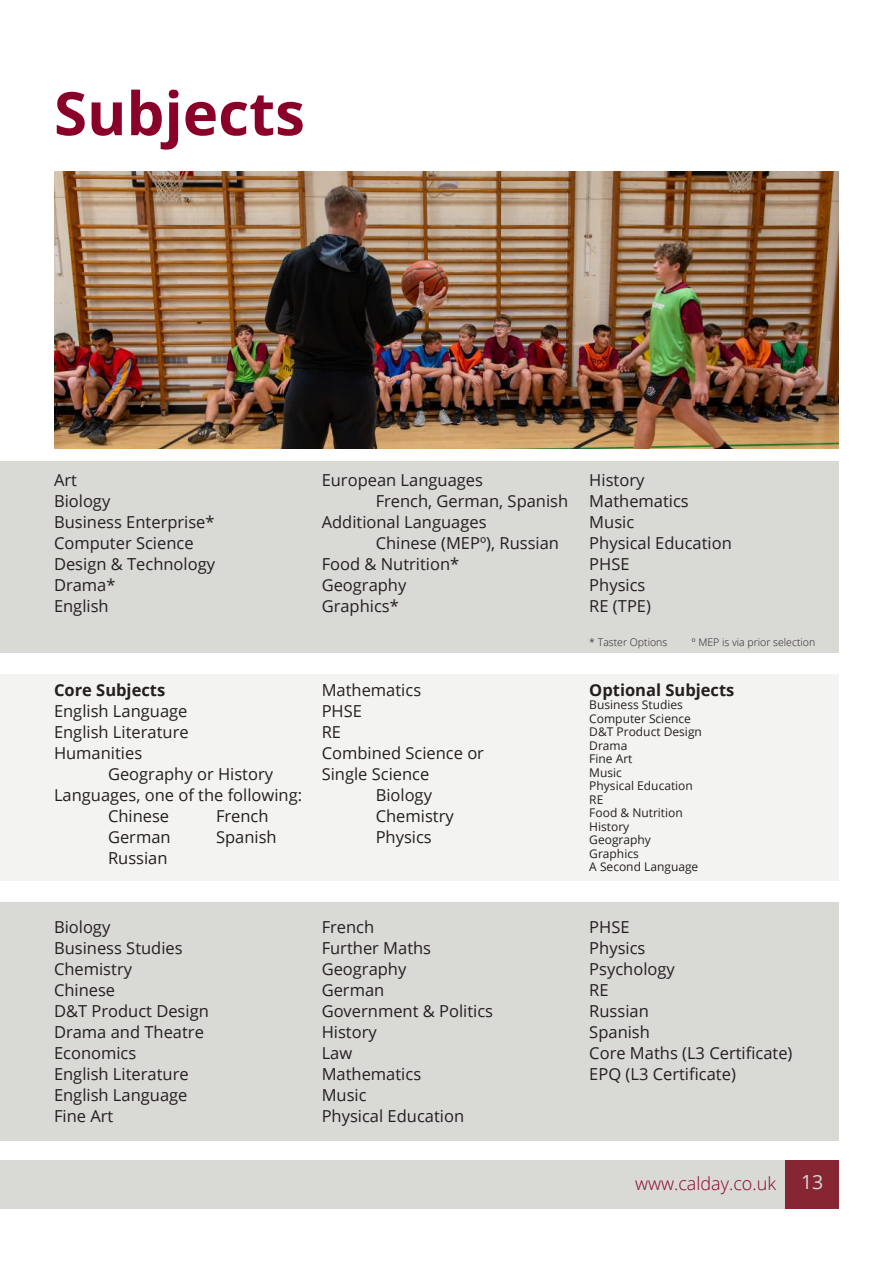
<style>
.page{position:relative;width:893px;height:1263px;background:#fff}
.page>*{position:absolute;margin:0;border:0;box-sizing:border-box;transform-origin:0 0}
.t1{font:700 60px "Open Sans";color:#890028}
.t2{font:19.5px "Open Sans";color:#d9d9d6}
.t3{font:300 18px "Open Sans";color:#890028}
.t4{font:16.5px/21px "Open Sans";color:#241f1f}
.t5{font:700 16.5px "Open Sans";color:#241f1f}
.t6{font:12px/13.5px "Open Sans";color:#241f1f}
.t7{font:300 10.5px "Open Sans";color:#241f1f}
</style>
<div class="page">
<div style="left:0;top:1160px;width:786px;height:49px;background:#d9d9d6"></div>
<div style="left:785px;top:1160px;width:54px;height:49px;background:#862633"></div>
<div style="left:0;top:902px;width:839px;height:239px;background:#d9d9d6"></div>
<div style="left:0;top:674px;width:839px;height:206px;background:#f3f3f2"></div>
<div style="left:0;top:461px;width:839px;height:192px;background:#d9d9d6"></div>
<img style="left:54px;top:171px;width:785px;height:278px">
<h1 class="t1" style="left:54px;top:71px;width:252px">Subjects</h1>
<p class="t4" style="left:54px;top:469px;width:163px">Art<br>Biology<br>Business Enterprise*<br>Computer Science<br>Design &amp; Technology<br>Drama*<br>English</p>
<p class="t4" style="left:322px;top:469px;width:163px">European Languages</p>
<p class="t4" style="left:376px;top:490px;width:194px">French, German, Spanish</p>
<p class="t4" style="left:322px;top:511px;width:166px">Additional Languages</p>
<p class="t4" style="left:376px;top:532px;width:185px">Chinese (MEPº), Russian</p>
<p class="t4" style="left:322px;top:553px;width:139px">Food &amp; Nutrition*</p>
<p class="t4" style="left:322px;top:574px;width:86px">Geography</p>
<p class="t4" style="left:322px;top:595px;width:79px">Graphics*</p>
<p class="t5" style="left:54px;top:678px;width:113px">Core Subjects</p>
<p class="t4" style="left:54px;top:700px;width:136px;text-align:justify">English Language English Literature Humanities</p>
<p class="t4" style="left:108px;top:763px;width:167px">Geography or History</p>
<p class="t4" style="left:54px;top:784px;width:250px">Languages, one of the following:</p>
<p class="t4" style="left:108px;top:805px;width:63px">Chinese</p>
<p class="t4" style="left:216px;top:805px;width:54px">French</p>
<p class="t4" style="left:108px;top:826px;width:64px">German</p>
<p class="t4" style="left:216px;top:826px;width:62px">Spanish</p>
<p class="t4" style="left:108px;top:847px;width:61px">Russian</p>
<p class="t4" style="left:322px;top:679px;width:101px">Mathematics</p>
<p class="t4" style="left:322px;top:700px;width:42px">PHSE</p>
<p class="t4" style="left:322px;top:721px;width:21px">RE</p>
<p class="t4" style="left:322px;top:742px;width:164px">Combined Science or</p>
<p class="t4" style="left:322px;top:763px;width:109px">Single Science</p>
<p class="t4" style="left:376px;top:784px;width:58px">Biology</p>
<p class="t4" style="left:376px;top:805px;width:80px">Chemistry</p>
<p class="t4" style="left:376px;top:826px;width:58px">Physics</p>
<p class="t4" style="left:589px;top:469px;width:144px">History<br>Mathematics<br>Music<br>Physical Education<br>PHSE<br>Physics<br>RE (TPE)</p>
<p class="t7" style="left:589px;top:635px;width:79px">* Taster Options</p>
<p class="t7" style="left:692px;top:635px;width:125px">º MEP is via prior selection</p>
<p class="t5" style="left:589px;top:678px;width:147px">Optional Subjects</p>
<p class="t6" style="left:589px;top:698px;width:114px">Business Studies<br>Computer Science<br>D&amp;T Product Design<br>Drama<br>Fine Art<br>Music<br>Physical Education<br>RE<br>Food &amp; Nutrition<br>History<br>Geography<br>Graphics<br>A Second Language</p>
<p class="t4" style="left:54px;top:916px;width:156px">Biology<br>Business Studies<br>Chemistry<br>Chinese<br>D&amp;T Product Design<br>Drama and Theatre<br>Economics<br>English Literature<br>English Language<br>Fine Art</p>
<p class="t4" style="left:322px;top:916px;width:173px">French<br>Further Maths<br>Geography<br>German<br>Government &amp; Politics<br>History<br>Law<br>Mathematics<br>Music<br>Physical Education</p>
<p class="t4" style="left:589px;top:916px;width:205px">PHSE<br>Physics<br>Psychology<br>RE<br>Russian<br>Spanish<br>Core Maths (L3 Certificate)<br>EPQ (L3 Certificate)</p>
<p class="t3" style="left:635px;top:1171px;width:142px">www.calday.co.uk</p>
<p class="t2" style="left:801px;top:1168px;width:24px">13</p>
</div>
